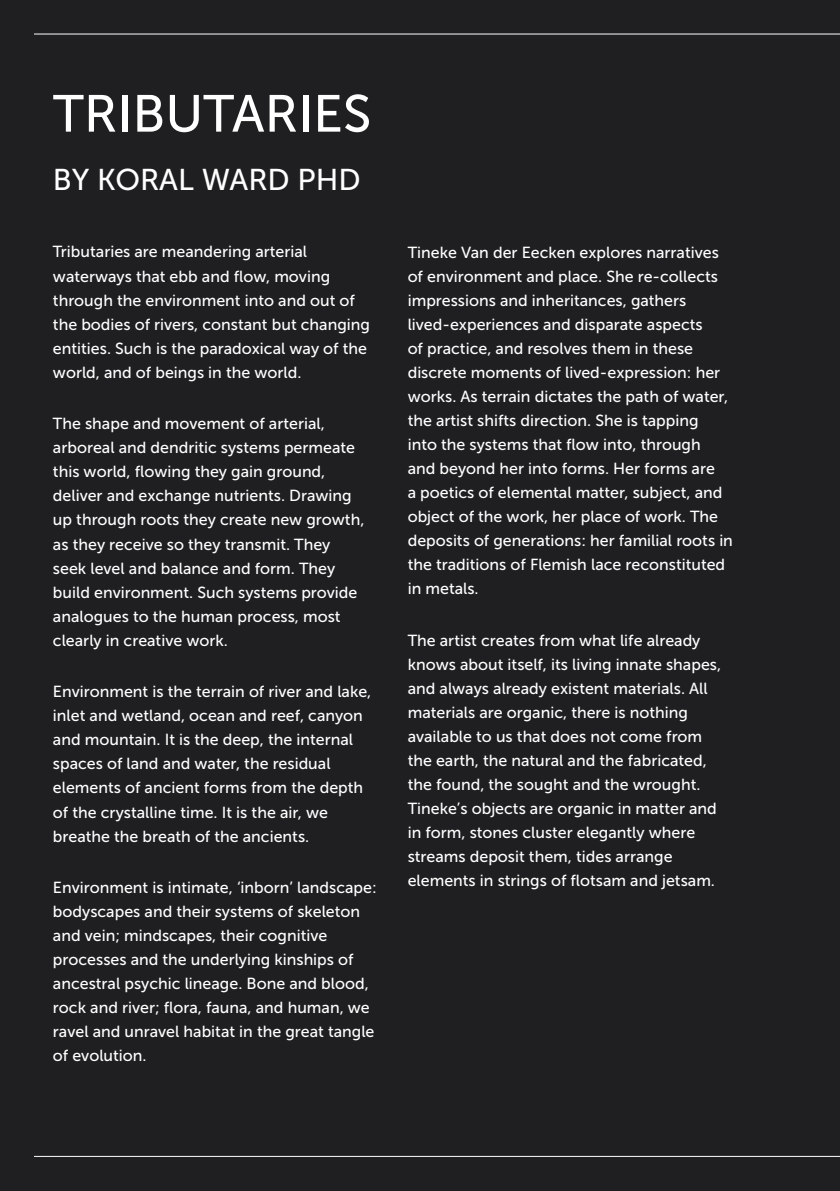
<style>
.page{position:relative;width:840px;height:1191px;background:#fff}
.page>*{position:absolute;margin:0;border:0;box-sizing:border-box;transform-origin:0 0}
.t1{font:52px "Museo Sans 500";color:#fff}
.t2{font:30px "Museo Sans 500";color:#fff}
.t3{font:16px/24px "Museo Sans 500";color:#fff}
</style>
<div class="page">
<div style="left:0;top:0;width:839px;height:1191px;background:#1f1f21"></div>
<hr style="left:34px;top:34px;width:805px;height:1px;background:#fff">
<hr style="left:34px;top:1155px;width:805px;height:1px;background:#fff">
<h1 class="t1" style="left:53px;top:85px;width:320px">TRIBUTARIES</h1>
<h2 class="t2" style="left:53px;top:163px;width:309px">BY KORAL WARD PHD</h2>
<p class="t3" style="left:53px;top:240px;width:318px">Tributaries are meandering arterial waterways that ebb and flow, moving through the environment into and out of the bodies of rivers, constant but changing entities. Such is the paradoxical way of the world, and of beings in the world.</p>
<p class="t3" style="left:53px;top:412px;width:313px">The shape and movement of arterial, arboreal and dendritic systems permeate this world, flowing they gain ground, deliver and exchange nutrients. Drawing up through roots they create new growth, as they receive so they transmit. They seek level and balance and form. They build environment. Such systems provide analogues to the human process, most clearly in creative work.</p>
<p class="t3" style="left:53px;top:680px;width:320px">Environment is the terrain of river and lake, inlet and wetland, ocean and reef, canyon and mountain. It is the deep, the internal spaces of land and water, the residual elements of ancient forms from the depth of the crystalline time. It is the air, we breathe the breath of the ancients.</p>
<p class="t3" style="left:53px;top:875px;width:325px">Environment is intimate, ‘inborn’ landscape: bodyscapes and their systems of skeleton and vein; mindscapes, their cognitive processes and the underlying kinships of ancestral psychic lineage. Bone and blood, rock and river; flora, fauna, and human, we ravel and unravel habitat in the great tangle of evolution.</p>
<p class="t3" style="left:407px;top:240px;width:326px">Tineke Van der Eecken explores narratives of environment and place. She re-collects impressions and inheritances, gathers lived-experiences and disparate aspects<br>of practice, and resolves them in these discrete moments of lived-expression: her works. As terrain dictates the path of water, the artist shifts direction. She is tapping<br>into the systems that flow into, through<br>and beyond her into forms. Her forms are<br>a poetics of elemental matter, subject, and object of the work, her place of work. The deposits of generations: her familial roots in the traditions of Flemish lace reconstituted in metals.</p>
<p class="t3" style="left:407px;top:628px;width:315px">The artist creates from what life already knows about itself, its living innate shapes, and always already existent materials. All materials are organic, there is nothing available to us that does not come from the earth, the natural and the fabricated, the found, the sought and the wrought.<br>Tineke’s objects are organic in matter and in form, stones cluster elegantly where streams deposit them, tides arrange elements in strings of flotsam and jetsam.</p>
</div>
